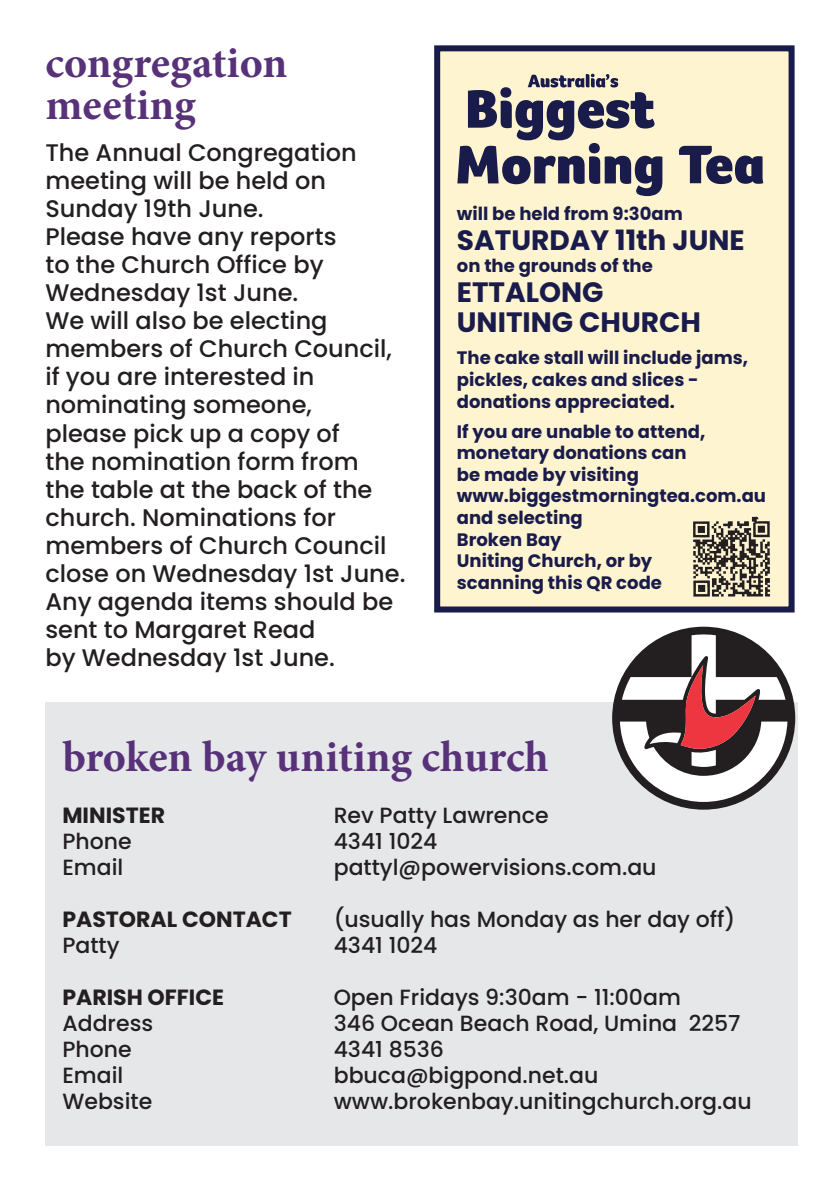
<style>
.page{position:relative;width:840px;height:1191px;background:#fff}
.page>*{position:absolute;margin:0;border:0;box-sizing:border-box;transform-origin:0 0}
.t1{font:700 44px/42px "Minion Pro";letter-spacing:-.005em;color:#583279}
.t2{font:700 28px/30px "Poppins";color:#191b4b}
.t3{font:500 24px/28px "Poppins";color:#231f20}
.t4{font:500 22px "Poppins";color:#231f20}
.t5{font:700 22px "Poppins";color:#231f20}
.t6{font:700 18px/21.6px "Poppins";color:#191b4b}
</style>
<div class="page">
<div style="left:45px;top:702px;width:752px;height:443px;background:#e6e7e9"></div>
<svg style="left:612px;top:626px;width:182px;height:183px"></svg>
<div style="left:434px;top:45px;width:360px;height:567px;background:#fef4d0;border:6px solid #191b4b"></div>
<svg style="left:457px;top:74px;width:205px;height:122px"></svg>
<svg style="left:678px;top:146px;width:85px;height:38px"></svg>
<img style="left:693px;top:516px;width:78px;height:81px">
<p class="t1" style="left:45px;top:42px;width:243px">congregation meeting</p>
<p class="t3" style="left:45px;top:139px;width:312px">The Annual Congregation meeting will be held on<br>Sunday 19th June.<br>Please have any reports to the Church Office by<br>Wednesday 1st June.</p>
<p class="t3" style="left:45px;top:307px;width:361px">We will also be electing members of Church Council, if you are interested in nominating someone,<br>please pick up a copy of<br>the nomination form from<br>the table at the back of the church. Nominations for members of Church Council close on Wednesday 1st June.</p>
<p class="t3" style="left:45px;top:587px;width:349px">Any agenda items should be sent to Margaret Read<br>by Wednesday 1st June.</p>
<p class="t6" style="left:456px;top:203px;width:227px">will be held from 9:30am</p>
<p class="t2" style="left:456px;top:226px;width:289px">SATURDAY 11th JUNE</p>
<p class="t6" style="left:456px;top:255px;width:197px">on the grounds of the</p>
<p class="t2" style="left:456px;top:278px;width:245px">ETTALONG<br>UNITING CHURCH</p>
<p class="t6" style="left:456px;top:347px;width:292px">The cake stall will include jams, pickles, cakes and slices - donations appreciated.</p>
<p class="t6" style="left:456px;top:420px;width:310px">If you are unable to attend, monetary donations can<br>be made by visiting www.biggestmorningtea.com.au and selecting<br>Broken Bay<br>Uniting Church, or by<br>scanning this QR code</p>
<p class="t1" style="left:62px;top:735px;width:487px">broken bay uniting church</p>
<p class="t5" style="left:62px;top:802px;width:104px">MINISTER</p>
<p class="t4" style="left:333px;top:802px;width:216px">Rev Patty Lawrence</p>
<p class="t4" style="left:62px;top:828px;width:71px">Phone</p>
<p class="t4" style="left:333px;top:828px;width:105px">4341 1024</p>
<p class="t4" style="left:62px;top:854px;width:62px">Email</p>
<p class="t4" style="left:333px;top:854px;width:324px">pattyl@powervisions.com.au</p>
<p class="t5" style="left:62px;top:906px;width:231px">PASTORAL CONTACT</p>
<p class="t4" style="left:333px;top:906px;width:403px">(usually has Monday as her day off)</p>
<p class="t4" style="left:62px;top:932px;width:59px">Patty</p>
<p class="t4" style="left:333px;top:932px;width:105px">4341 1024</p>
<p class="t5" style="left:62px;top:984px;width:163px">PARISH OFFICE</p>
<p class="t4" style="left:333px;top:984px;width:348px">Open Fridays 9:30am - 11:00am</p>
<p class="t4" style="left:62px;top:1010px;width:92px">Address</p>
<p class="t4" style="left:333px;top:1010px;width:408px">346 Ocean Beach Road, Umina 2257</p>
<p class="t4" style="left:62px;top:1036px;width:71px">Phone</p>
<p class="t4" style="left:333px;top:1036px;width:112px">4341 8536</p>
<p class="t4" style="left:62px;top:1062px;width:62px">Email</p>
<p class="t4" style="left:333px;top:1062px;width:266px">bbuca@bigpond.net.au</p>
<p class="t4" style="left:62px;top:1088px;width:91px">Website</p>
<p class="t4" style="left:333px;top:1088px;width:419px">www.brokenbay.unitingchurch.org.au</p>
</div>
